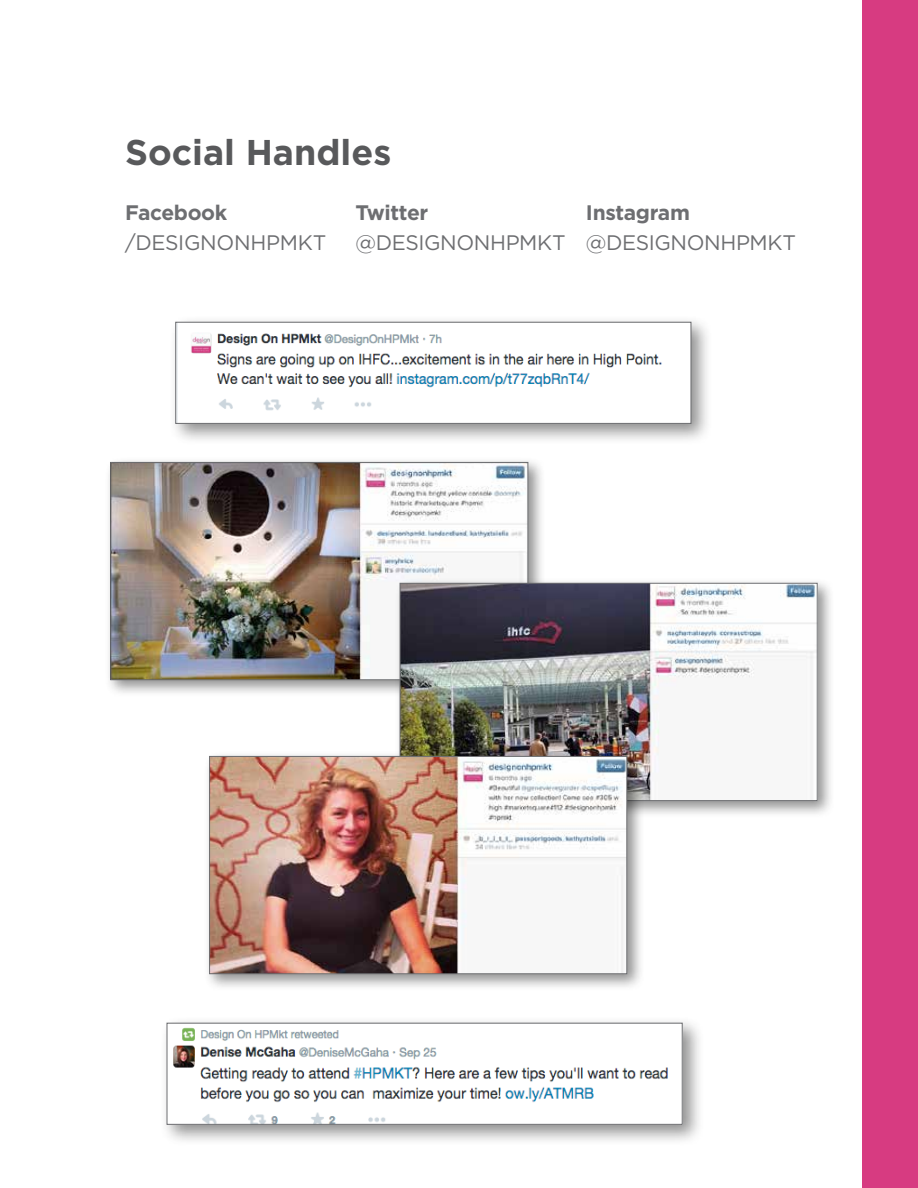
<style>
.page{position:relative;width:918px;height:1188px;background:#fff}
.page>*{position:absolute;margin:0;border:0;box-sizing:border-box;transform-origin:0 0}
.t1{font:700 35.85px "Gotham";color:#58595b}
.t2{font:21px "Gotham";letter-spacing:-.015em;color:#6d6e71}
.t3{font:700 21px "Gotham";letter-spacing:-.02em;color:#6d6e71}
</style>
<div class="page">
<div style="left:862px;top:0;width:56px;height:1188px;background:#d73b81"></div>
<div style="left:105px;top:457px;width:441px;height:241px;background:#000;opacity:.44"></div>
<img style="left:112px;top:464px;width:414px;height:214px">
<div style="left:110px;top:462px;width:418px;height:218px;border:1px solid #6d6e71"></div>
<div style="left:168px;top:315px;width:545px;height:130px;background:#000;opacity:.44"></div>
<img style="left:177px;top:324px;width:512px;height:98px">
<div style="left:175px;top:322px;width:516px;height:102px;border:1px solid #6d6e71"></div>
<div style="left:160px;top:1016px;width:544px;height:130px;background:#000;opacity:.44"></div>
<img style="left:168px;top:1025px;width:513px;height:98px">
<div style="left:166px;top:1023px;width:517px;height:102px;border:1px solid #6d6e71"></div>
<div style="left:394px;top:578px;width:441px;height:240px;background:#000;opacity:.44"></div>
<img style="left:402px;top:585px;width:414px;height:214px">
<div style="left:400px;top:583px;width:418px;height:218px;border:1px solid #6d6e71"></div>
<div style="left:204px;top:751px;width:441px;height:241px;background:#000;opacity:.44"></div>
<img style="left:211px;top:758px;width:414px;height:214px">
<div style="left:209px;top:756px;width:418px;height:218px;border:1px solid #6d6e71"></div>
<h1 class="t1" style="left:125px;top:131px;width:268px">Social Handles</h1>
<p class="t3" style="left:125px;top:201px;width:103px">Facebook</p>
<p class="t2" style="left:125px;top:231px;width:203px">/DESIGNONHPMKT</p>
<p class="t3" style="left:356px;top:201px;width:74px">Twitter</p>
<p class="t2" style="left:356px;top:231px;width:212px">@DESIGNONHPMKT</p>
<p class="t3" style="left:586px;top:201px;width:106px">Instagram</p>
<p class="t2" style="left:586px;top:231px;width:212px">@DESIGNONHPMKT</p>
</div>
